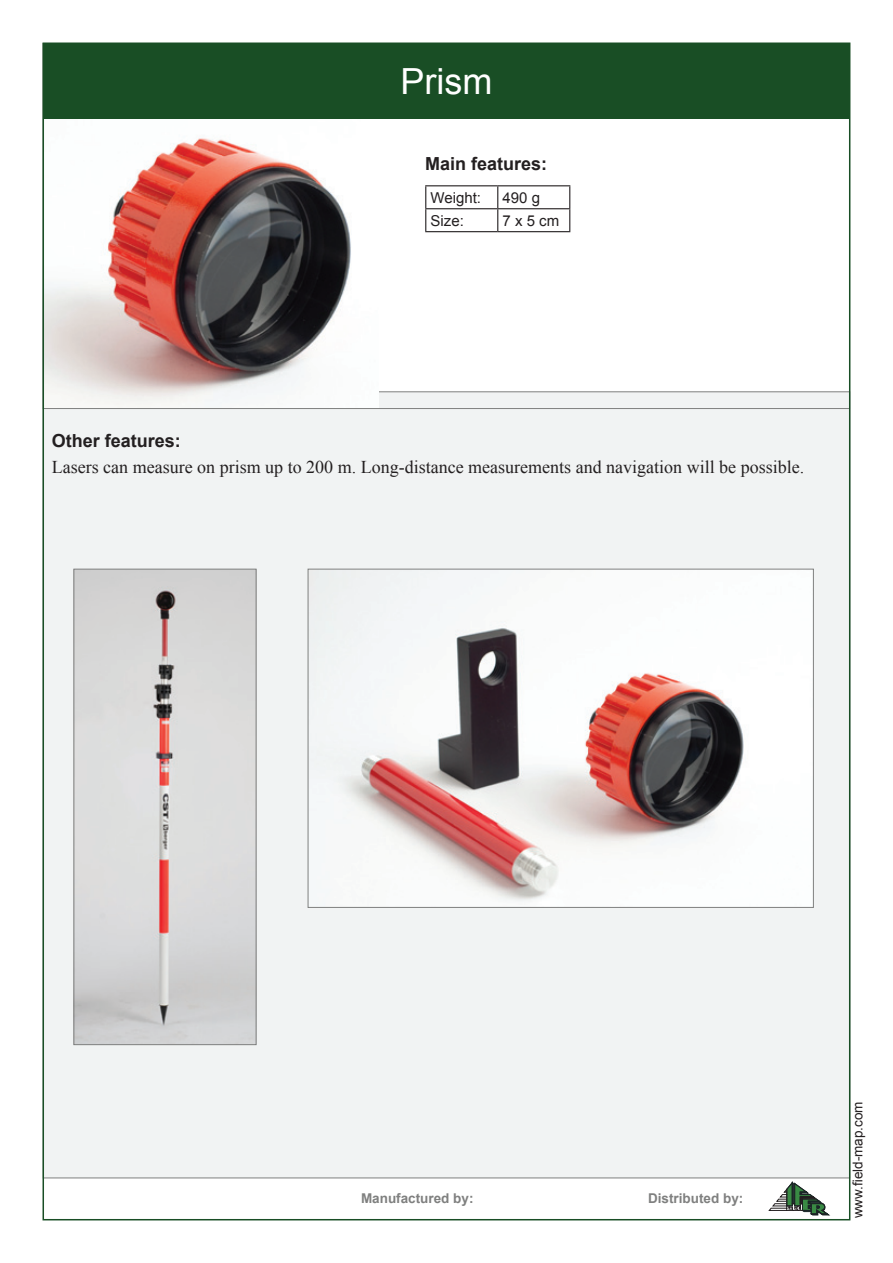
<style>
.page{position:relative;width:893px;height:1263px;background:#fff}
.page>*{position:absolute;margin:0;border:0;box-sizing:border-box;transform-origin:0 0}
.t1{font:36px "Arial";color:#fff}
.t2{font:18px "Times New Roman";color:#231f20}
.t3{font:700 18px "Arial";color:#231f20}
.t4{font:15px "Arial";color:#231f20}
.t5{font:700 13.5px "Arial";color:#7f807f}
.t6{font:13.5px "Arial";color:#231f20}
</style>
<div class="page">
<div style="left:43px;top:392px;width:807px;height:786px;background:#f1f3f3"></div>
<svg style="left:769px;top:1182px;width:60px;height:33px"></svg>
<img style="left:349px;top:572px;width:463px;height:333px">
<img style="left:46px;top:138px;width:332px;height:269px">
<img style="left:76px;top:571px;width:178px;height:472px">
<div style="left:74px;top:569px;width:182px;height:476px;border:1px solid #7f807f"></div>
<div style="left:43px;top:43px;width:807px;height:76px;background:#194e25"></div>
<hr style="left:425px;top:185px;width:73px;height:1px;background:#231f20">
<hr style="left:498px;top:185px;width:72px;height:1px;background:#231f20">
<hr style="left:425px;top:208px;width:73px;height:1px;background:#231f20">
<hr style="left:498px;top:208px;width:72px;height:1px;background:#231f20">
<hr style="left:425px;top:231px;width:73px;height:1px;background:#231f20">
<hr style="left:498px;top:231px;width:72px;height:1px;background:#231f20">
<svg style="left:425px;top:186px;width:1px;height:45px"></svg>
<svg style="left:497px;top:186px;width:1px;height:45px"></svg>
<svg style="left:569px;top:186px;width:1px;height:45px"></svg>
<h1 class="t1" style="left:400px;top:58px;width:93px">Prism</h1>
<p class="t3" style="left:425px;top:152px;width:124px">Main features:</p>
<p class="t4" style="left:430px;top:188px;width:52px">Weight:</p>
<p class="t4" style="left:502px;top:188px;width:39px">490 g</p>
<p class="t4" style="left:430px;top:211px;width:35px">Size:</p>
<p class="t4" style="left:502px;top:211px;width:58px">7 x 5 cm</p>
<p class="t3" style="left:52px;top:429px;width:131px">Other features:</p>
<p class="t2" style="left:52px;top:455px;width:754px">Lasers can measure on prism up to 200 m. Long-distance measurements and navigation will be possible.</p>
<p class="t5" style="left:361px;top:1189px;width:114px">Manufactured by:</p>
<p class="t5" style="left:648px;top:1189px;width:97px">Distributed by:</p>
<p class="t6" style="left:849px;top:1218px;width:119px;rotate:-90deg">www.field-map.com</p>
</div>
